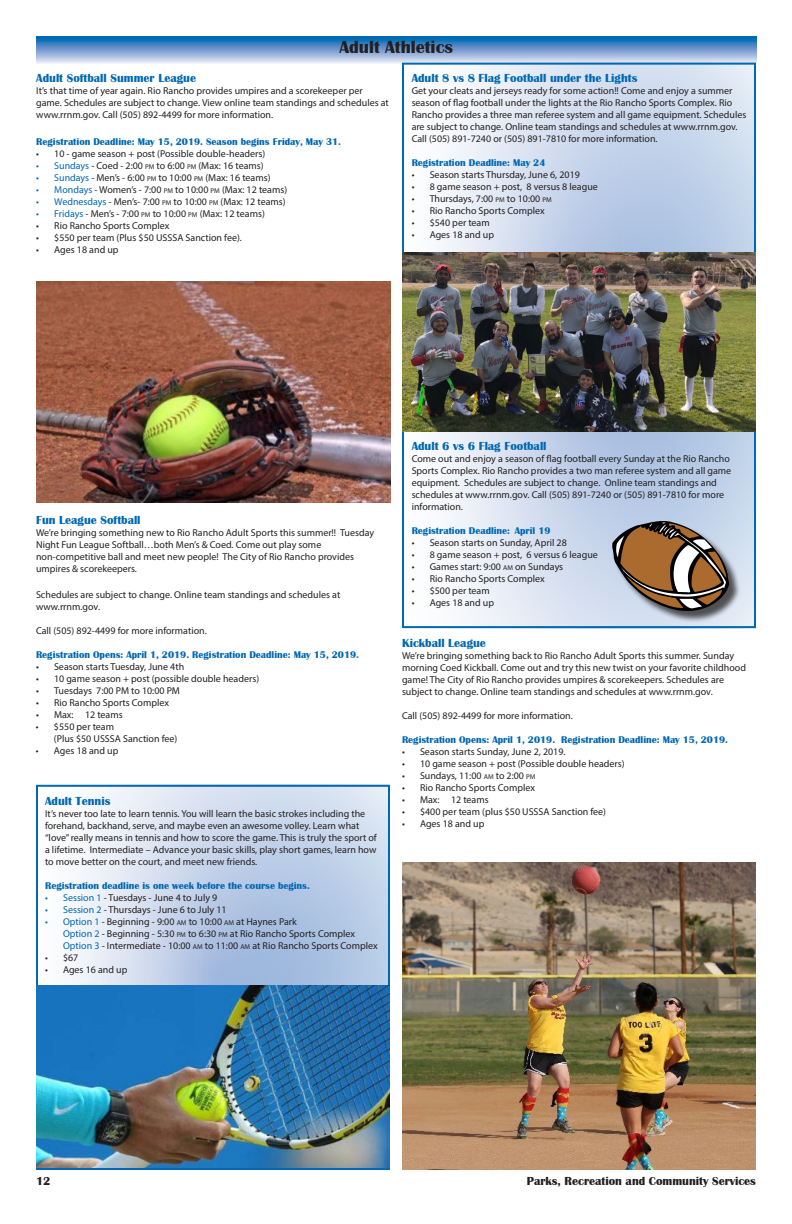
<style>
.page{position:relative;width:792px;height:1224px;background:#fff}
.page>*{position:absolute;margin:0;border:0;box-sizing:border-box;transform-origin:0 0}
.t1{font:700 18px "Britannic";color:#231f20}
.t2{font:700 12px "Britannic";color:#0168b3}
.t3{font:700 12px "Britannic";color:#231f20}
.t4{font:10px/12px "Myriad Pro";color:#231f20}
.t5{font:700 10px "Britannic";color:#0168b3}
.s1{color:#0168b3}
.s2{font-size:7px}
</style>
<div class="page">
<svg style="left:73px;top:788px;width:314px;height:197px;background:#c9d7eb"></svg>
<div style="left:36px;top:785px;width:354px;height:385px;border:2px solid #0168b3"></div>
<div style="left:36px;top:37px;width:720px;height:26px;background:linear-gradient(to bottom,#005eb0,#dfddf0)"></div>
<svg style="left:441px;top:66px;width:312px;height:559px;background:#d2ddef"></svg>
<div style="left:402px;top:63px;width:354px;height:565px;border:2px solid #0168b3"></div>
<div style="left:614px;top:523px;width:127px;height:100px;background:#231f20;opacity:.75"></div>
<svg style="left:612px;top:521px;width:117px;height:90px;background:#927d6b"></svg>
<img style="left:36px;top:985px;width:354px;height:183px">
<img style="left:36px;top:281px;width:354px;height:221px">
<img style="left:402px;top:863px;width:354px;height:307px">
<img style="left:402px;top:252px;width:354px;height:180px">
<h1 class="t1" style="left:339px;top:37px;width:115px">Adult Athletics</h1>
<p class="t2" style="left:36px;top:72px;width:161px">Adult Softball Summer League</p>
<p class="t4" style="left:36px;top:85px;width:354px">It’s that time of year again. Rio Rancho provides umpires and a scorekeeper per game. Schedules are subject to change. View online team standings and schedules at www.rrnm.gov. Call (505) 892-4499 for more information.</p>
<p class="t5" style="left:36px;top:136px;width:306px">Registration Deadline: May 15, 2019. Season begins Friday, May 31.</p>
<p class="t4" style="left:36px;top:147px;width:230px">• 10 - game season + post (Possible double-headers)</p>
<p class="t4" style="left:36px;top:159px;width:229px"><span class="s1">• Sundays</span> - Coed - 2:00 <span class="s2">PM</span> to 6:00 <span class="s2">PM</span> (Max: 16 teams)</p>
<p class="t4" style="left:36px;top:171px;width:236px"><span class="s1">• Sundays</span> - Men’s - 6:00 <span class="s2">PM</span> to 10:00 <span class="s2">PM</span> (Max: 16 teams)</p>
<p class="t4" style="left:36px;top:183px;width:252px"><span class="s1">• Mondays</span> - Women’s - 7:00 <span class="s2">PM</span> to 10:00 <span class="s2">PM</span> (Max: 12 teams)</p>
<p class="t4" style="left:36px;top:195px;width:251px"><span class="s1">• Wednesdays</span> - Men’s- 7:00 <span class="s2">PM</span> to 10:00 <span class="s2">PM</span> (Max: 12 teams)</p>
<p class="t4" style="left:36px;top:207px;width:230px"><span class="s1">• Fridays</span> - Men’s - 7:00 <span class="s2">PM</span> to 10:00 <span class="s2">PM</span> (Max: 12 teams)</p>
<p class="t4" style="left:36px;top:219px;width:135px">• Rio Rancho Sports Complex</p>
<p class="t4" style="left:36px;top:231px;width:207px">• $550 per team (Plus $50 USSSA Sanction fee).</p>
<p class="t4" style="left:36px;top:243px;width:84px">• Ages 18 and up</p>
<p class="t2" style="left:412px;top:72px;width:227px">Adult 8 vs 8 Flag Football under the Lights</p>
<p class="t4" style="left:412px;top:85px;width:336px">Get your cleats and jerseys ready for some action!! Come and enjoy a summer season of flag football under the lights at the Rio Rancho Sports Complex. Rio Rancho provides a three man referee system and all game equipment. Schedules are subject to change. Online team standings and schedules at www.rrnm.gov.<br>Call (505) 891-7240 or (505) 891-7810 for more information.</p>
<p class="t5" style="left:412px;top:157px;width:135px">Registration Deadline: May 24</p>
<p class="t4" style="left:412px;top:169px;width:170px">• Season starts Thursday, June 6, 2019</p>
<p class="t4" style="left:412px;top:181px;width:188px">• 8 game season + post, 8 versus 8 league</p>
<p class="t4" style="left:412px;top:193px;width:142px">• Thursdays, 7:00 <span class="s2">PM</span> to 10:00 <span class="s2">PM</span></p>
<p class="t4" style="left:412px;top:205px;width:135px">• Rio Rancho Sports Complex</p>
<p class="t4" style="left:412px;top:217px;width:80px">• $540 per team</p>
<p class="t4" style="left:412px;top:229px;width:84px">• Ages 18 and up</p>
<p class="t2" style="left:36px;top:513px;width:106px">Fun League Softball</p>
<p class="t4" style="left:36px;top:526px;width:340px">We’re bringing something new to Rio Rancho Adult Sports this summer!! Tuesday Night Fun League Softball…both Men’s &amp; Coed. Come out play some non-competitive ball and meet new people! The City of Rio Rancho provides umpires &amp; scorekeepers.</p>
<p class="t4" style="left:36px;top:589px;width:306px">Schedules are subject to change. Online team standings and schedules at www.rrnm.gov.</p>
<p class="t4" style="left:36px;top:625px;width:172px">Call (505) 892-4499 for more information.</p>
<p class="t5" style="left:36px;top:649px;width:325px">Registration Opens: April 1, 2019. Registration Deadline: May 15, 2019.</p>
<p class="t4" style="left:36px;top:661px;width:150px">• Season starts Tuesday, June 4th</p>
<p class="t4" style="left:36px;top:673px;width:225px">• 10 game season + post (possible double headers)</p>
<p class="t4" style="left:36px;top:685px;width:145px">• Tuesdays 7:00 PM to 10:00 PM</p>
<p class="t4" style="left:36px;top:697px;width:135px">• Rio Rancho Sports Complex</p>
<p class="t4" style="left:36px;top:709px;width:88px">• Max: 12 teams</p>
<p class="t4" style="left:54px;top:721px;width:125px;text-indent:-18px">• $550 per team<br>(Plus $50 USSSA Sanction fee)</p>
<p class="t4" style="left:36px;top:745px;width:84px">• Ages 18 and up</p>
<p class="t2" style="left:45px;top:794px;width:67px">Adult Tennis</p>
<p class="t4" style="left:45px;top:808px;width:333px">It’s never too late to learn tennis. You will learn the basic strokes including the forehand, backhand, serve, and maybe even an awesome volley. Learn what “love” really means in tennis and how to score the game. This is truly the sport of a lifetime. Intermediate – Advance your basic skills, play short games, learn how to move better on the court, and meet new friends.</p>
<p class="t5" style="left:45px;top:880px;width:266px">Registration deadline is one week before the course begins.</p>
<p class="t4" style="left:45px;top:892px;width:174px"><span class="s1">• Session 1</span> - Tuesdays - June 4 to July 9</p>
<p class="t4" style="left:45px;top:904px;width:183px"><span class="s1">• Session 2</span> - Thursdays - June 6 to July 11</p>
<p class="t4" style="left:63px;top:916px;width:316px;text-indent:-18px"><span class="s1">• Option 1</span> - Beginning - 9:00 <span class="s2">AM</span> to 10:00 <span class="s2">AM</span> at Haynes Park<br><span class="s1">Option 2</span> - Beginning - 5:30 <span class="s2">PM</span> to 6:30 <span class="s2">PM</span> at Rio Rancho Sports Complex<br><span class="s1">Option 3</span> - Intermediate - 10:00 <span class="s2">AM</span> to 11:00 <span class="s2">AM</span> at Rio Rancho Sports Complex</p>
<p class="t4" style="left:45px;top:952px;width:35px">• $67</p>
<p class="t4" style="left:45px;top:964px;width:84px">• Ages 16 and up</p>
<p class="t2" style="left:412px;top:439px;width:136px">Adult 6 vs 6 Flag Football</p>
<p class="t4" style="left:412px;top:452px;width:321px">Come out and enjoy a season of flag football every Sunday at the Rio Rancho Sports Complex. Rio Rancho provides a two man referee system and all game equipment. Schedules are subject to change. Online team standings and schedules at www.rrnm.gov. Call (505) 891-7240 or (505) 891-7810 for more information.</p>
<p class="t5" style="left:412px;top:525px;width:140px">Registration Deadline: April 19</p>
<p class="t4" style="left:412px;top:536px;width:157px">• Season starts on Sunday, April 28</p>
<p class="t4" style="left:412px;top:548px;width:188px">• 8 game season + post, 6 versus 6 league</p>
<p class="t4" style="left:412px;top:560px;width:153px">• Games start: 9:00 <span class="s2">AM</span> on Sundays</p>
<p class="t4" style="left:412px;top:572px;width:135px">• Rio Rancho Sports Complex</p>
<p class="t4" style="left:412px;top:584px;width:80px">• $500 per team</p>
<p class="t4" style="left:412px;top:596px;width:84px">• Ages 18 and up</p>
<p class="t2" style="left:402px;top:636px;width:85px">Kickball League</p>
<p class="t4" style="left:402px;top:650px;width:346px">We’re bringing something back to Rio Rancho Adult Sports this summer. Sunday morning Coed Kickball. Come out and try this new twist on your favorite childhood game! The City of Rio Rancho provides umpires &amp; scorekeepers. Schedules are subject to change. Online team standings and schedules at www.rrnm.gov.</p>
<p class="t4" style="left:402px;top:710px;width:172px">Call (505) 892-4499 for more information.</p>
<p class="t5" style="left:402px;top:734px;width:328px">Registration Opens: April 1, 2019. Registration Deadline: May 15, 2019.</p>
<p class="t4" style="left:402px;top:746px;width:165px">• Season starts Sunday, June 2, 2019.</p>
<p class="t4" style="left:402px;top:758px;width:224px">• 10 game season + post (Possible double headers)</p>
<p class="t4" style="left:402px;top:770px;width:135px">• Sundays, 11:00 <span class="s2">AM</span> to 2:00 <span class="s2">PM</span></p>
<p class="t4" style="left:402px;top:782px;width:135px">• Rio Rancho Sports Complex</p>
<p class="t4" style="left:402px;top:794px;width:88px">• Max: 12 teams</p>
<p class="t4" style="left:402px;top:806px;width:206px">• $400 per team (plus $50 USSSA Sanction fee)</p>
<p class="t4" style="left:402px;top:818px;width:84px">• Ages 18 and up</p>
<p class="t3" style="left:36px;top:1174px;width:16px">12</p>
<p class="t3" style="left:527px;top:1174px;width:231px">Parks, Recreation and Community Services</p>
</div>
